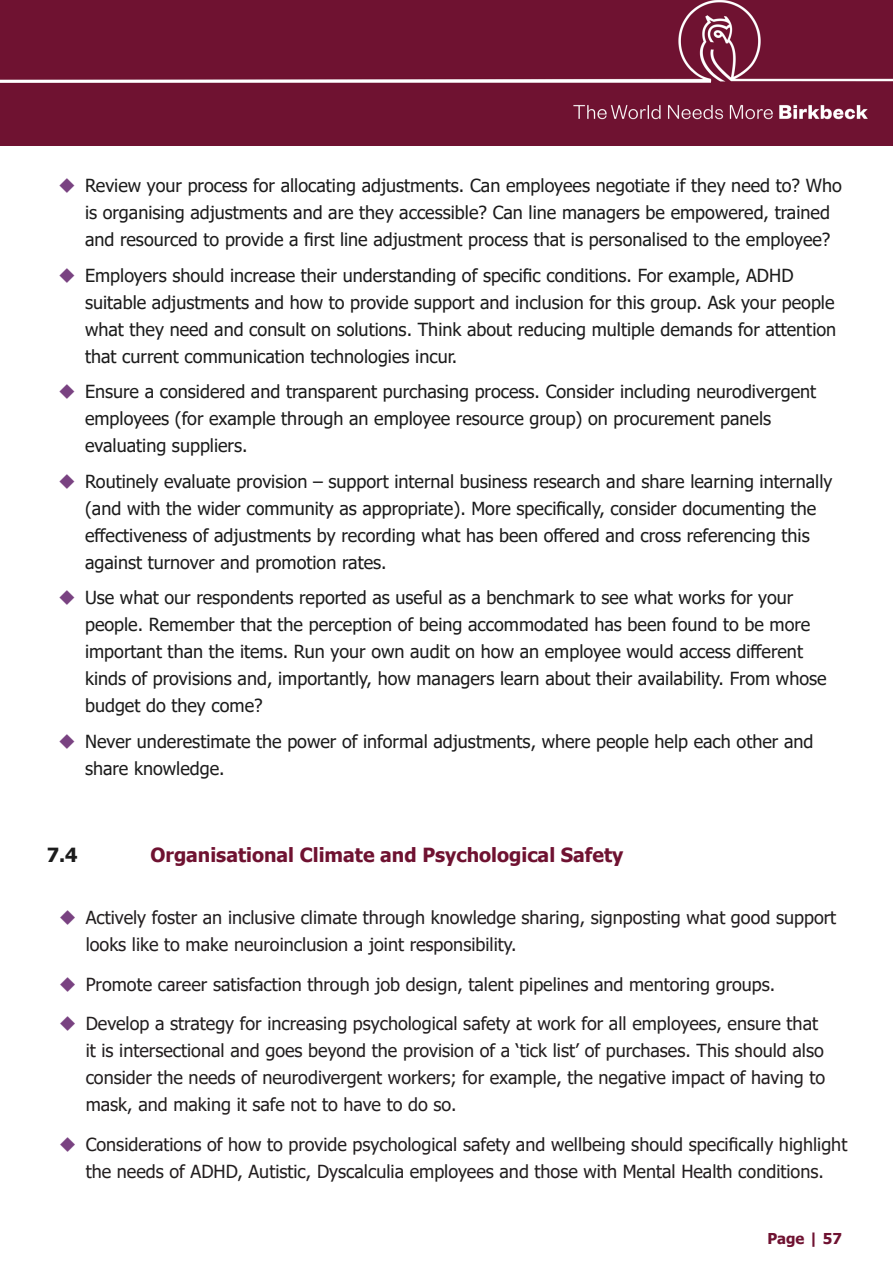
<style>
.page{position:relative;width:893px;height:1263px;background:#fff}
.page>*{position:absolute;margin:0;border:0;box-sizing:border-box;transform-origin:0 0}
.Heading_2{font:700 19.5px "Tahoma";color:#6f1231}
.Heading_2-2{font:700 19.5px "Tahoma";color:#1c1c1c}
.t1{font:18px/27px "Tahoma";color:#1c1c1c}
.t2{font:18px/27px "Tahoma";color:#231f20}
.t3{font:700 15px "Tahoma";color:#6f1231}
</style>
<div class="page">
<div style="left:0;top:0;width:893px;height:145px;background:#6f1231"></div>
<hr style="left:0;top:80px;width:711px;height:3px;background:#fff">
<p class="t1" style="left:85px;top:173px;width:758px">Review your process for allocating adjustments. Can employees negotiate if they need to? Who is organising adjustments and are they accessible? Can line managers be empowered, trained and resourced to provide a first line adjustment process that is personalised to the employee?</p>
<p class="t1" style="left:85px;top:263px;width:753px">Employers should increase their understanding of specific conditions. For example, ADHD suitable adjustments and how to provide support and inclusion for this group. Ask your people what they need and consult on solutions. Think about reducing multiple demands for attention that current communication technologies incur.</p>
<p class="t1" style="left:85px;top:379px;width:733px">Ensure a considered and transparent purchasing process. Consider including neurodivergent employees (for example through an employee resource group) on procurement panels evaluating suppliers.</p>
<p class="t1" style="left:85px;top:469px;width:749px">Routinely evaluate provision – support internal business research and share learning internally (and with the wider community as appropriate). More specifically, consider documenting the effectiveness of adjustments by recording what has been offered and cross referencing this against turnover and promotion rates.</p>
<p class="t1" style="left:85px;top:585px;width:743px">Use what our respondents reported as useful as a benchmark to see what works for your people. Remember that the perception of being accommodated has been found to be more important than the items. Run your own audit on how an employee would access different kinds of provisions and, importantly, how managers learn about their availability. From whose budget do they come?</p>
<p class="t1" style="left:85px;top:729px;width:730px">Never underestimate the power of informal adjustments, where people help each other and share knowledge.</p>
<p class="Heading_2-2" style="left:47px;top:841px;width:32px">7.4</p>
<p class="Heading_2" style="left:151px;top:841px;width:474px">Organisational Climate and Psychological Safety</p>
<p class="t2" style="left:86px;top:905px;width:752px">Actively foster an inclusive climate through knowledge sharing, signposting what good support looks like to make neuroinclusion a joint responsibility.</p>
<p class="t2" style="left:86px;top:971px;width:691px">Promote career satisfaction through job design, talent pipelines and mentoring groups.</p>
<p class="t2" style="left:86px;top:1011px;width:741px">Develop a strategy for increasing psychological safety at work for all employees, ensure that it is intersectional and goes beyond the provision of a ‘tick list’ of purchases. This should also consider the needs of neurodivergent workers; for example, the negative impact of having to mask, and making it safe not to have to do so.</p>
<p class="t2" style="left:86px;top:1132px;width:763px">Considerations of how to provide psychological safety and wellbeing should specifically highlight the needs of ADHD, Autistic, Dyscalculia employees and those with Mental Health conditions.</p>
<p class="t3" style="left:767px;top:1228px;width:76px">Page | 57</p>
</div>
